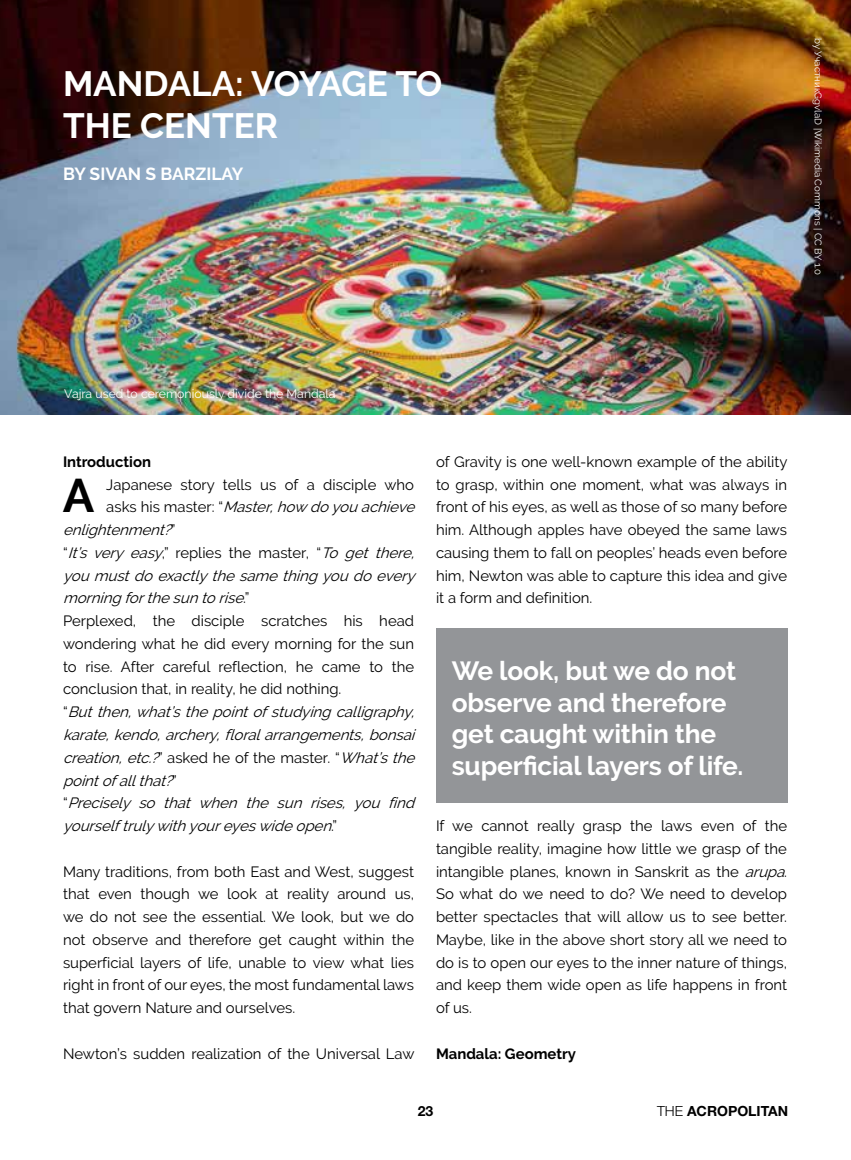
<style>
.page{position:relative;width:851px;height:1160px;background:#fff}
.page>*{position:absolute;margin:0;border:0;box-sizing:border-box;transform-origin:0 0}
.t1{font:700 46.9px "Raleway";color:#000}
.t2{font:700 35px/42px "Raleway";color:#fff}
.t3{font:700 26.25px/31.5px "Raleway";letter-spacing:-.005em;color:#fff}
.t4{font:700 17.5px "Raleway";color:#fff}
.t5{font:14.88px/22.8px "Raleway";color:#000;text-align:justify}
.t6{font:italic 14.88px "Raleway";color:#000}
.t7{font:700 14.88px "Raleway";color:#000}
.t8{font:700 14px "Helvetica Neue";color:#000}
.t9{font:12.25px "Raleway";color:#fff}
.t10{font:9.62px "Raleway";color:#fff}
.s1{font-style:normal}
.s2{font-style:italic}
.s3{font-weight:300}
</style>
<div class="page">
<img style="left:0;top:0;width:850px;height:414px">
<div style="left:436px;top:627px;width:351px;height:175px;background:#939598"></div>
<h2 class="t2" style="left:63px;top:63px;width:381px">MANDALA: VOYAGE TO<br>THE CENTER</h2>
<p class="t4" style="left:63px;top:164px;width:182px">BY SIVAN S BARZILAY</p>
<p class="t10" style="left:823px;top:38px;width:238px;rotate:90deg">by УчастникGgvlaD |Wikimedia Commons | CC BY 1.0</p>
<p class="t9" style="left:64px;top:387px;width:273px">Vajra used to ceremoniously divide the Mandala</p>
<p class="t7" style="left:63px;top:453px;width:89px">Introduction</p>
<h1 class="t1" style="left:63px;top:469px;width:33px">A</h1>
<p class="t5" style="left:106px;top:473px;width:309px">Japanese story tells us of a disciple who</p>
<p class="t6" style="left:106px;top:498px;width:314px"><span class="s1">a s k s h i s m a s t e r : “</span> Master,how doyouachieve</p>
<p class="t6" style="left:63px;top:521px;width:114px">enlightenment?<span class="s1">”</span></p>
<p class="t6" style="left:63px;top:544px;width:358px"><span class="s1">“</span> It’s very easy<span class="s1">, ” re p l i e s t h e m a s te r, “</span> To get there,</p>
<p class="t6" style="left:63px;top:566px;width:358px">youmustdoexactlythesamethingyoudoevery</p>
<p class="t6" style="left:63px;top:589px;width:188px">morningforthesuntorise<span class="s1">. ”</span></p>
<p class="t5" style="left:63px;top:609px;width:352px">Perplexed, the disciple scratches his head</p>
<p class="t5" style="left:63px;top:632px;width:352px">wondering what he did every morning for the sun</p>
<p class="t5" style="left:63px;top:655px;width:352px">to rise. After careful reflection, he came to the</p>
<p class="t5" style="left:63px;top:677px;width:280px">conclusion that, in reality, he did nothing.</p>
<p class="t6" style="left:63px;top:703px;width:358px"><span class="s1">“</span> Butthen,what’sthepointofstudyingcalligraphy,</p>
<p class="t6" style="left:63px;top:726px;width:358px">karate,kendo,archery,floralarrangements,bonsai</p>
<p class="t6" style="left:63px;top:748px;width:358px">creation,etc.?<span class="s1">” a s k e d h e o f t h e m a s t e r . “</span> What’sthe</p>
<p class="t6" style="left:63px;top:771px;width:116px">pointofallthat?<span class="s1">”</span></p>
<p class="t6" style="left:63px;top:794px;width:358px"><span class="s1">“</span> Precisely so that when the sun rises, you find</p>
<p class="t6" style="left:63px;top:817px;width:276px">yourselftrulywithyoureyeswideopen<span class="s1">. ”</span></p>
<p class="t5" style="left:63px;top:859px;width:352px">Many traditions, from both East and West, suggest that even though we look at reality around us, we do not see the essential. We look, but we do not observe and therefore get caught within the superficial layers of life, unable to view what lies right in front of our eyes, the most fundamental laws that govern Nature and ourselves.</p>
<p class="t5" style="left:63px;top:1041px;width:353px">Newton’s sudden realization of the Universal Law</p>
<p class="t5" style="left:436px;top:450px;width:353px">of Gravity is one well-known example of the ability to grasp, within one moment, what was always in front of his eyes, as well as those of so many before him. Although apples have obeyed the same laws causing them to fall on peoples’ heads even before him, Newton was able to capture this idea and give it a form and definition.</p>
<h3 class="t3" style="left:452px;top:655px;width:293px">We look, but we do not observe and therefore get caught within the superficial layers of life.</h3>
<p class="t5" style="left:436px;top:814px;width:355px;text-align:left">If we cannot really grasp the laws even of the tangible reality, imagine how little we grasp of the intangible planes, known in Sanskrit as the <span class="s2">arupa</span>.<br>So what do we need to do? We need to develop better spectacles that will allow us to see better.<br>Maybe, like in the above short story all we need to do is to open our eyes to the inner nature of things, and keep them wide open as life happens in front of us.</p>
<p class="t7" style="left:436px;top:1044px;width:142px">Mandala: Geometry</p>
<p class="t8" style="left:417px;top:1101px;width:17px">23</p>
<p class="t8" style="left:657px;top:1101px;width:132px"><span class="s3">THE</span> ACROPOLITAN</p>
</div>
